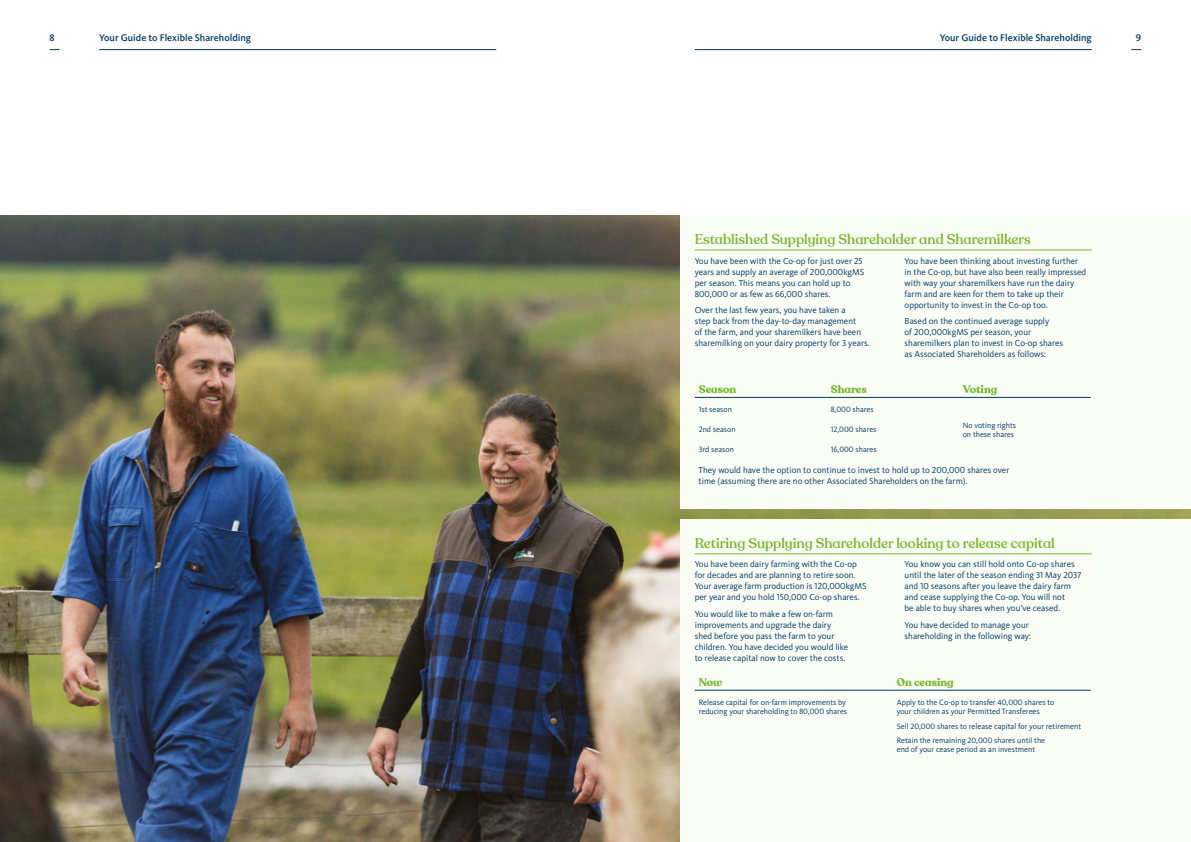
<style>
.page{position:relative;width:1191px;height:842px;background:#fff}
.page>*{position:absolute;margin:0;border:0;box-sizing:border-box;transform-origin:0 0}
.t1{font:500 14px "Recoleta Alt";color:#76b82a}
.t2{font:700 11px "Recoleta Alt";color:#76b82a}
.t3{font:500 10px "Kievit Pro";color:#003963}
.t4{font:9px/11px "Kievit Pro";color:#003963}
.t5{font:8px/9px "Kievit Pro";color:#003963}
</style>
<div class="page">
<hr style="left:694px;top:49px;width:397px;height:1px;background:#003963">
<hr style="left:99px;top:49px;width:397px;height:1px;background:#003963">
<img style="left:0;top:215px;width:1191px;height:627px">
<div style="left:680px;top:520px;width:511px;height:322px;background:#fafcf6"></div>
<div style="left:680px;top:215px;width:511px;height:294px;background:#fafcf6"></div>
<hr style="left:694px;top:554px;width:397px;height:1px;background:#76b82a">
<hr style="left:694px;top:690px;width:198px;height:1px;background:#003963">
<hr style="left:892px;top:690px;width:198px;height:1px;background:#003963">
<hr style="left:694px;top:250px;width:397px;height:1px;background:#76b82a">
<hr style="left:694px;top:397px;width:132px;height:1px;background:#003963">
<hr style="left:826px;top:397px;width:132px;height:1px;background:#003963">
<hr style="left:958px;top:397px;width:132px;height:1px;background:#003963">
<p class="t3" style="left:50px;top:32px;width:7px">8</p>
<p class="t3" style="left:99px;top:32px;width:153px">Your Guide to Flexible Shareholding</p>
<p class="t3" style="left:940px;top:32px;width:153px">Your Guide to Flexible Shareholding</p>
<p class="t3" style="left:1136px;top:32px;width:7px">9</p>
<h1 class="t1" style="left:694px;top:231px;width:337px">Established Supplying Shareholder and Sharemilkers</h1>
<p class="t4" style="left:694px;top:255px;width:171px">You have been with the Co-op for just over 25 years and supply an average of 200,000kgMS per season. This means you can hold up to 800,000 or as few as 66,000 shares.</p>
<p class="t4" style="left:694px;top:305px;width:176px">Over the last few years, you have taken a<br>step back from the day-to-day management<br>of the farm, and your sharemilkers have been sharemilking on your dairy property for 3 years.</p>
<p class="t4" style="left:904px;top:255px;width:183px">You have been thinking about investing further in the Co-op, but have also been really impressed with way your sharemilkers have run the dairy farm and are keen for them to take up their opportunity to invest in the Co-op too.</p>
<p class="t4" style="left:904px;top:316px;width:160px">Based on the continued average supply<br>of 200,000kgMS per season, your sharemilkers plan to invest in Co-op shares as Associated Shareholders as follows:</p>
<p class="t2" style="left:698px;top:383px;width:39px">Season</p>
<p class="t2" style="left:830px;top:383px;width:38px">Shares</p>
<p class="t2" style="left:962px;top:383px;width:36px">Voting</p>
<p class="t5" style="left:698px;top:405px;width:35px">1st season</p>
<p class="t5" style="left:830px;top:405px;width:45px">8,000 shares</p>
<p class="t5" style="left:962px;top:421px;width:55px">No voting rights on these shares</p>
<p class="t5" style="left:698px;top:425px;width:38px">2nd season</p>
<p class="t5" style="left:830px;top:425px;width:47px">12,000 shares</p>
<p class="t5" style="left:698px;top:444px;width:37px">3rd season</p>
<p class="t5" style="left:830px;top:444px;width:47px">16,000 shares</p>
<p class="t4" style="left:698px;top:465px;width:312px">They would have the option to continue to invest to hold up to 200,000 shares over time (assuming there are no other Associated Shareholders on the farm).</p>
<h1 class="t1" style="left:694px;top:534px;width:361px">Retiring Supplying Shareholder looking to release capital</h1>
<p class="t4" style="left:694px;top:559px;width:173px">You have been dairy farming with the Co-op for decades and are planning to retire soon.<br>Your average farm production is 120,000kgMS per year and you hold 150,000 Co-op shares.</p>
<p class="t4" style="left:694px;top:608px;width:155px">You would like to make a few on-farm improvements and upgrade the dairy shed before you pass the farm to your children. You have decided you would like to release capital now to cover the costs.</p>
<p class="t4" style="left:904px;top:559px;width:178px">You know you can still hold onto Co-op shares until the later of the season ending 31 May 2037 and 10 seasons after you leave the dairy farm and cease supplying the Co-op. You will not<br>be able to buy shares when you’ve ceased.</p>
<p class="t4" style="left:904px;top:619px;width:128px">You have decided to manage your shareholding in the following way:</p>
<p class="t2" style="left:698px;top:675px;width:25px">Now</p>
<p class="t2" style="left:896px;top:675px;width:59px">On ceasing</p>
<p class="t5" style="left:698px;top:698px;width:150px">Release capital for on-farm improvements by reducing your shareholding to 80,000 shares</p>
<p class="t5" style="left:896px;top:698px;width:159px">Apply to the Co-op to transfer 40,000 shares to your children as your Permitted Transferees</p>
<p class="t5" style="left:896px;top:718px;width:186px;line-height:14.7px">Sell 20,000 shares to release capital for your retirement<br>Retain the remaining 20,000 shares until the</p>
<p class="t5" style="left:896px;top:745px;width:140px">end of your cease period as an investment</p>
</div>
